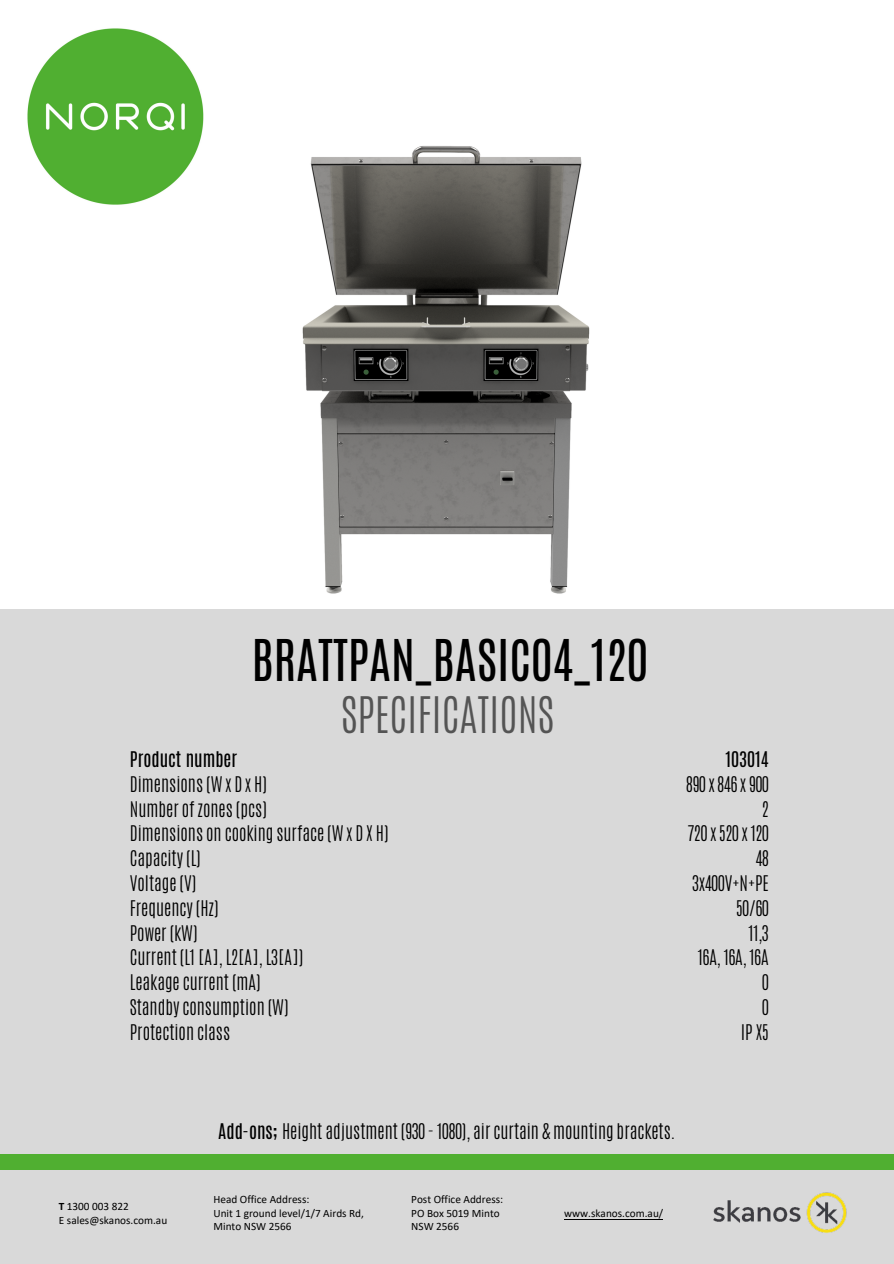
<style>
.page{position:relative;width:894px;height:1264px;background:#fff}
.page>*{position:absolute;margin:0;border:0;box-sizing:border-box;transform-origin:0 0}
.t1{font:48px "Antonio";color:#000}
.t2{font:300 42px "Antonio";color:#545454}
.t3{font:300 18px "Antonio";color:#000}
.t4{font:18px "Antonio";color:#000}
.t5{font:11.25px/13.5px "Calibri";color:#000}
.s1{font-weight:400}
.s2{font-weight:700}
</style>
<div class="page">
<img style="left:302px;top:146px;width:288px;height:448px">
<div style="left:0;top:609px;width:893px;height:654px;background:#d9d9d9"></div>
<img style="left:27px;top:28px;width:177px;height:177px">
<div style="left:0;top:1153px;width:893px;height:16px;background:#50af31"></div>
<hr style="left:564px;top:1218px;width:98px;height:1px;background:#000">
<img style="left:713px;top:1192px;width:134px;height:41px">
<p class="t1" style="left:251px;top:626px;width:398px">BRATTPAN_BASIC04_120</p>
<p class="t2" style="left:341px;top:685px;width:214px">SPECIFICATIONS</p>
<p class="t4" style="left:130px;top:746px;width:109px">Product number</p>
<p class="t3" style="left:130px;top:771px;width:138px">Dimensions (W x D x H)</p>
<p class="t3" style="left:130px;top:796px;width:138px">Number of zones (pcs)</p>
<p class="t3" style="left:130px;top:820px;width:260px">Dimensions on cooking surface (W x D X H)</p>
<p class="t3" style="left:130px;top:845px;width:72px">Capacity (L)</p>
<p class="t3" style="left:130px;top:870px;width:68px">Voltage (V)</p>
<p class="t3" style="left:130px;top:895px;width:90px">Frequency (Hz)</p>
<p class="t3" style="left:130px;top:920px;width:69px">Power (kW)</p>
<p class="t3" style="left:130px;top:944px;width:175px">Current (L1 [A], L2[A], L3[A])</p>
<p class="t3" style="left:130px;top:969px;width:132px">Leakage current (mA)</p>
<p class="t3" style="left:130px;top:994px;width:160px">Standby consumption (W)</p>
<p class="t3" style="left:130px;top:1019px;width:102px">Protection class</p>
<p class="t4" style="left:725px;top:746px;width:45px">103014</p>
<p class="t3" style="left:686px;top:771px;width:84px">890 x 846 x 900</p>
<p class="t3" style="left:762px;top:796px;width:8px">2</p>
<p class="t3" style="left:687px;top:820px;width:83px">720 x 520 x 120</p>
<p class="t3" style="left:755px;top:845px;width:15px">48</p>
<p class="t3" style="left:692px;top:870px;width:78px">3x400V+N+PE</p>
<p class="t3" style="left:735px;top:895px;width:34px">50/60</p>
<p class="t3" style="left:748px;top:920px;width:22px">11,3</p>
<p class="t3" style="left:697px;top:944px;width:72px">16A, 16A, 16A</p>
<p class="t3" style="left:762px;top:969px;width:8px">0</p>
<p class="t3" style="left:762px;top:994px;width:8px">0</p>
<p class="t3" style="left:740px;top:1019px;width:29px">IP X5</p>
<p class="t3" style="left:218px;top:1118px;width:459px"><span class="s1">Add-ons;</span> Height adjustment (930 - 1080), air curtain &amp; mounting brackets.</p>
<p class="t5" style="left:59px;top:1199px;width:110px"><span class="s2">T</span> 1300 003 822<br>E sales@skanos.com.au</p>
<p class="t5" style="left:213px;top:1192px;width:152px">Head Office Address:<br>Unit 1 ground level/1/7 Airds Rd,<br>Minto NSW 2566</p>
<p class="t5" style="left:411px;top:1192px;width:93px">Post Office Address:<br>PO Box 5019 Minto<br>NSW 2566</p>
<p class="t5" style="left:564px;top:1205px;width:101px">www.skanos.com.au/</p>
</div>
